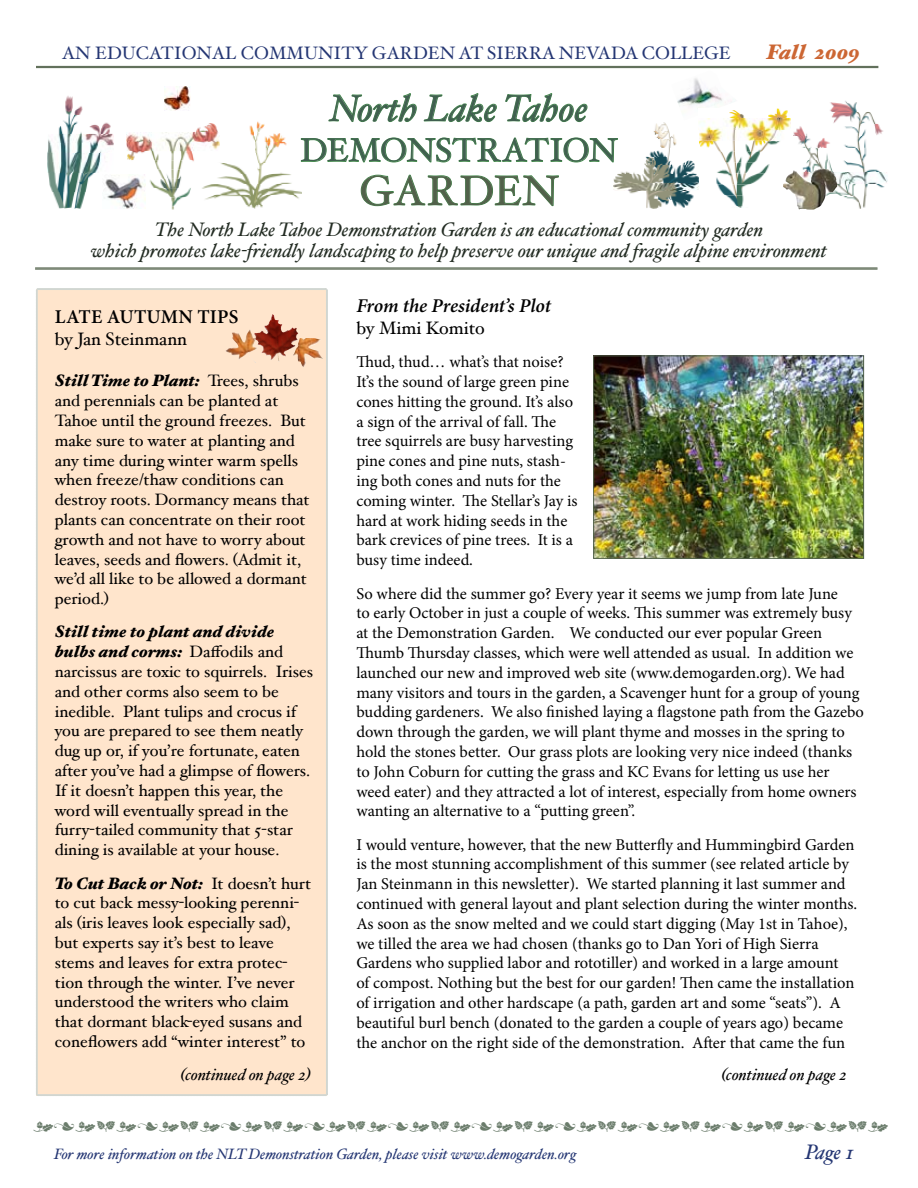
<style>
.page{position:relative;width:918px;height:1188px;background:#fff}
.page>*{position:absolute;margin:0;border:0;box-sizing:border-box;transform-origin:0 0}
.t1{font:42px "Hoefler Text";letter-spacing:.025em;color:#51614a}
.t2{font:italic 37.5px "Hoefler Text";color:#40604f}
.t3{font:33px "Hoefler Text";letter-spacing:-.01em;color:#40604f}
.t4{font:italic 900 21px "Hoefler Text";color:#c63}
.t5{font:italic 21px "Hoefler Text";color:#243673}
.t6{font:italic 19.5px/21px "Hoefler Text";color:#232c23;text-align:center}
.t7{font:italic 600 19.5px "Minion Pro";letter-spacing:-.005em;color:#000}
.t8{font:600 19.5px "Minion Pro";letter-spacing:.01em;color:#000}
.t9{font:18px "Hoefler Text";color:#243673}
.t10{font:18px "Hoefler Text";color:#000}
.t11{font:16.5px/19.8px "Minion Pro";letter-spacing:-.005em;color:#000}
.t12{font:16.5px/19.8px "Hoefler Text";color:#000}
.t13{font:16.5px "Type Embellishments One Let Plain";color:#465c47}
.t14{font:italic 16.5px "Hoefler Text";color:#000}
.t15{font:italic 15px "Hoefler Text";color:#243673}
.s1{font-weight:900;font-style:italic}
</style>
<div class="page">
<div style="left:36px;top:288px;width:292px;height:808px;background:#ffe5cc"></div>
<img style="left:202px;top:122px;width:99px;height:86px">
<img style="left:48px;top:96px;width:66px;height:113px">
<img style="left:793px;top:101px;width:95px;height:107px">
<img style="left:614px;top:122px;width:85px;height:86px">
<img style="left:127px;top:123px;width:93px;height:28px">
<img style="left:127px;top:151px;width:91px;height:9px">
<img style="left:131px;top:160px;width:85px;height:10px">
<img style="left:158px;top:170px;width:56px;height:9px">
<img style="left:149px;top:179px;width:58px;height:9px">
<img style="left:156px;top:188px;width:35px;height:9px">
<img style="left:171px;top:197px;width:14px;height:10px">
<img style="left:127px;top:207px;width:47px;height:3px">
<hr style="left:36px;top:66px;width:842px;height:2px;background:#51614a">
<img style="left:677px;top:78px;width:58px;height:28px">
<img style="left:102px;top:174px;width:44px;height:34px">
<img style="left:783px;top:168px;width:54px;height:42px">
<img style="left:699px;top:108px;width:92px;height:44px">
<img style="left:720px;top:152px;width:41px;height:11px">
<img style="left:717px;top:163px;width:53px;height:11px">
<img style="left:716px;top:174px;width:48px;height:11px">
<img style="left:717px;top:185px;width:30px;height:10px">
<img style="left:725px;top:195px;width:19px;height:11px">
<img style="left:225px;top:329px;width:34px;height:34px">
<img style="left:287px;top:338px;width:36px;height:30px">
<img style="left:254px;top:314px;width:45px;height:48px">
<hr style="left:35px;top:267px;width:842px;height:1px;background:#51614a">
<hr style="left:35px;top:268px;width:843px;height:1px;background:#51614a">
<hr style="left:35px;top:269px;width:842px;height:1px;background:#51614a">
<img style="left:164px;top:86px;width:26px;height:24px">
<svg style="left:328px;top:93px;width:89px;height:29px"></svg>
<svg style="left:424px;top:93px;width:73px;height:29px"></svg>
<svg style="left:505px;top:93px;width:83px;height:29px"></svg>
<svg style="left:301px;top:137px;width:317px;height:26px"></svg>
<svg style="left:361px;top:174px;width:198px;height:32px"></svg>
<img style="left:595px;top:358px;width:267px;height:199px">
<div style="left:593px;top:356px;width:271px;height:203px;border:1px solid #51614a"></div>
<p class="t9" style="left:62px;top:42px;width:670px">AN EDUCATIONAL COMMUNITY GARDEN AT SIERRA NEVADA COLLEGE</p>
<h2 class="t2" style="left:330px;top:86px;width:260px">North Lake Tahoe</h2>
<h3 class="t3" style="left:300px;top:131px;width:319px">DEMONSTRATION</h3>
<h1 class="t1" style="left:359px;top:166px;width:201px">GARDEN</h1>
<p class="t4" style="left:767px;top:40px;width:94px">Fall 2009</p>
<p class="t6" style="left:91px;top:218px;width:738px">The North Lake Tahoe Demonstration Garden is an educational community garden<br>which promotes lake-friendly landscaping to help preserve our unique and fragile alpine environment</p>
<p class="t8" style="left:55px;top:304px;width:185px">LATE AUTUMN TIPS</p>
<p class="t10" style="left:55px;top:328px;width:134px">by Jan Steinmann</p>
<p class="t12" style="left:55px;top:371px;width:256px"><span class="s1">Still Time to Plant:</span> Trees, shrubs and perennials can be planted at<br>Tahoe until the ground freezes. But make sure to water at planting and any time during winter warm spells when freeze/thaw conditions can destroy roots. Dormancy means that plants can concentrate on their root growth and not have to worry about leaves, seeds and flowers. (Admit it, we’d all like to be allowed a dormant period.)</p>
<p class="t12" style="left:55px;top:622px;width:260px"><span class="s1">Still time to plant and divide bulbs and corms:</span> Daffodils and narcissus are toxic to squirrels. Irises and other corms also seem to be inedible. Plant tulips and crocus if you are prepared to see them neatly dug up or, if you’re fortunate, eaten after you’ve had a glimpse of flowers.<br>If it doesn’t happen this year, the word will eventually spread in the furry-tailed community that 5-star dining is available at your house.</p>
<p class="t12" style="left:55px;top:873px;width:258px"><span class="s1">To Cut Back or Not:</span> It doesn’t hurt to cut back messy-looking perenni&shy;als (iris leaves look especially sad), but experts say it’s best to leave stems and leaves for extra protec&shy;tion through the winter. I’ve never understood the writers who claim that dormant black-eyed susans and coneflowers add “winter interest” to</p>
<p class="t7" style="left:356px;top:292px;width:196px">From the President’s Plot</p>
<p class="t10" style="left:356px;top:317px;width:130px">by Mimi Komito</p>
<p class="t11" style="left:356px;top:352px;width:223px">Thud, thud… what’s that noise?<br>It’s the sound of large green pine cones hitting the ground. It’s also a sign of the arrival of fall. The tree squirrels are busy harvesting pine cones and pine nuts, stash&shy;ing both cones and nuts for the coming winter. The Stellar’s Jay is hard at work hiding seeds in the bark crevices of pine trees. It is a busy time indeed.</p>
<p class="t11" style="left:356px;top:583px;width:509px">So where did the summer go? Every year it seems we jump from late June<br>to early October in just a couple of weeks. This summer was extremely busy at the Demonstration Garden. We conducted our ever popular Green Thumb Thursday classes, which were well attended as usual. In addition we launched our new and improved web site (www.demogarden.org). We had many visitors and tours in the garden, a Scavenger hunt for a group of young budding gardeners. We also finished laying a flagstone path from the Gazebo down through the garden, we will plant thyme and mosses in the spring to hold the stones better. Our grass plots are looking very nice indeed (thanks to John Coburn for cutting the grass and KC Evans for letting us use her weed eater) and they attracted a lot of interest, especially from home owners wanting an alternative to a “putting green”.</p>
<p class="t11" style="left:356px;top:835px;width:502px">I would venture, however, that the new Butterfly and Hummingbird Garden is the most stunning accomplishment of this summer (see related article by Jan Steinmann in this newsletter). We started planning it last summer and continued with general layout and plant selection during the winter months.<br>As soon as the snow melted and we could start digging (May 1st in Tahoe), we tilled the area we had chosen (thanks go to Dan Yori of High Sierra Gardens who supplied labor and rototiller) and worked in a large amount<br>of compost. Nothing but the best for our garden! Then came the installation of irrigation and other hardscape (a path, garden art and some “seats”). A beautiful burl bench (donated to the garden a couple of years ago) became the anchor on the right side of the demonstration. After that came the fun</p>
<p class="t14" style="left:180px;top:1064px;width:133px">(continued on page 2)</p>
<p class="t14" style="left:721px;top:1065px;width:127px">(continued on page 2</p>
<p class="t13" style="left:32px;top:1120px;width:858px">MNMAMNMAMNMAMNMAMNMAMNMAMNMAMNMAMNMAMNMAM</p>
<p class="t15" style="left:54px;top:1145px;width:524px">For more information on the NLT Demonstration Garden, please visit www.demogarden.org</p>
<p class="t5" style="left:805px;top:1139px;width:51px">Page 1</p>
</div>
